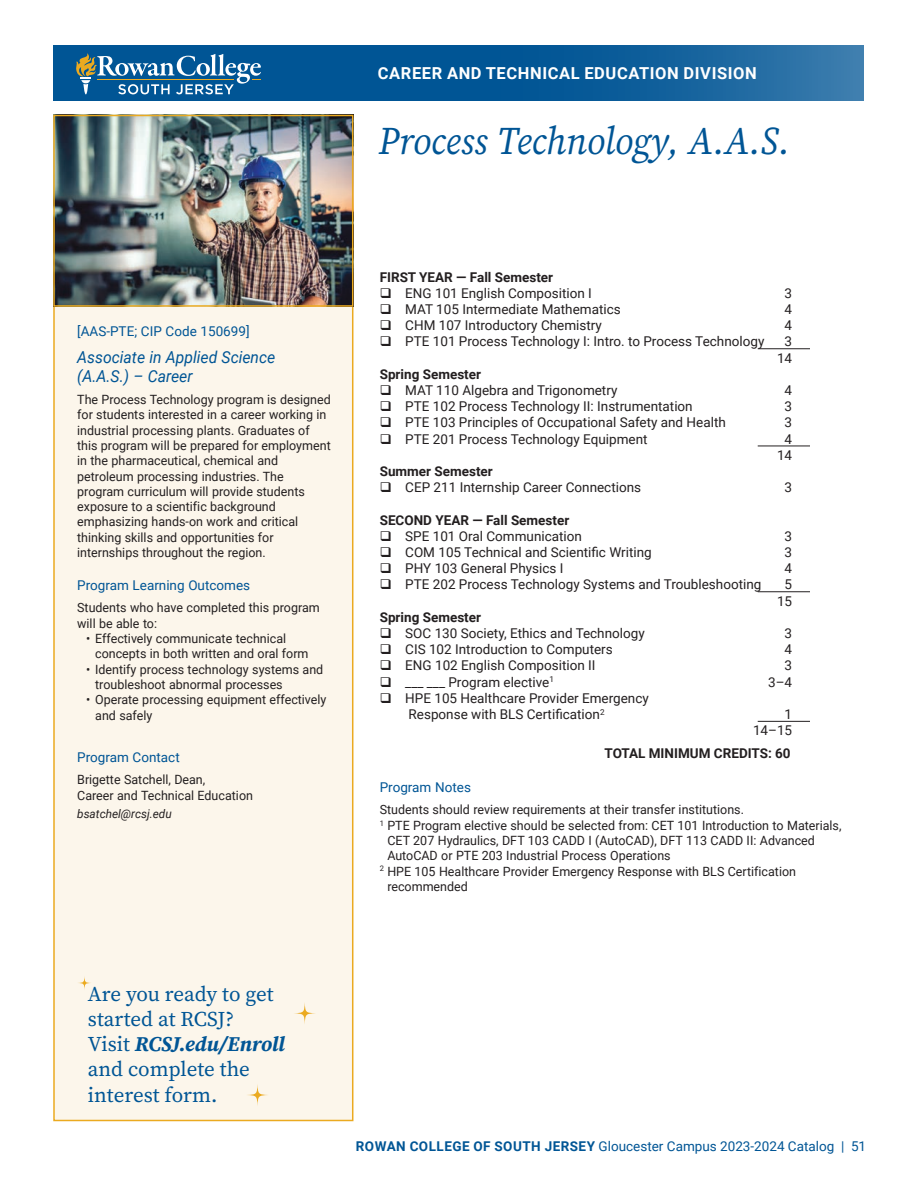
<style>
.page{position:relative;width:918px;height:1188px;background:#fff}
.page>*{position:absolute;margin:0;border:0;box-sizing:border-box;transform-origin:0 0}
.L3__ProgramHeadline{font:italic 39px "Source Serif Pro";color:#005595;scale:.95 1}
.t1{font:21px/25.2px "Source Serif Pro";color:#005595}
._4b__Degree_Subhead{font:italic 16.5px/19.5px "Roboto";color:#005595;scale:.95 1}
.t2{font:700 16.5px "Roboto";letter-spacing:.035em;color:#fff}
._3b__courses{font:13.5px/16.2px "Roboto";color:#231f20}
._4c__Program_Learning_Outcomes{font:13.5px "Roboto";color:#005595}
._3a__Year_Semester_Subhead{font:700 13.5px "Roboto";color:#231f20}
.Total_Credits{font:700 13.5px "Roboto";color:#231f20}
.total_credits{font:13.5px "Roboto";color:#231f20}
.Catalog_text_8_5{font:12.75px/15.3px "Roboto";color:#231f20}
.b_c__Bullet_List{font:12.75px/15.3px "Roboto";color:#231f20}
.Catalog_text_8_5-2{font:italic 12px "Roboto";color:#231f20}
.s1{font-weight:700;font-style:italic}
.s2{font-weight:700}
</style>
<div class="page">
<svg style="left:54px;top:45px;width:810px;height:56px;fill:#025695"></svg>
<svg style="left:76px;top:53px;width:185px;height:41px"></svg>
<div style="left:53px;top:115px;width:300px;height:1006px;background:#fcf6eb;border:2px solid #ebaa20"></div>
<svg style="left:246px;top:1084px;width:23px;height:22px"></svg>
<svg style="left:294px;top:1002px;width:22px;height:22px"></svg>
<svg style="left:77px;top:976px;width:15px;height:14px"></svg>
<img style="left:56px;top:118px;width:294px;height:186px">
<div style="left:53px;top:115px;width:300px;height:192px;border:2px solid #ebaa20"></div>
<hr style="left:758px;top:348px;width:52px;height:1px;background:#231f20">
<hr style="left:758px;top:446px;width:52px;height:1px;background:#231f20">
<hr style="left:758px;top:591px;width:52px;height:1px;background:#231f20">
<hr style="left:758px;top:721px;width:52px;height:1px;background:#231f20">
<p class="t2" style="left:378px;top:62px;width:380px">CAREER AND TECHNICAL EDUCATION DIVISION</p>
<p class="L3__ProgramHeadline" style="left:378px;top:114px;width:435px">Process Technology, A.A.S.</p>
<p class="_4c__Program_Learning_Outcomes" style="left:77px;top:322px;width:174px">[AAS-PTE; CIP Code 150699]</p>
<p class="_4b__Degree_Subhead" style="left:77px;top:346px;width:210px">Associate in Applied Science (A.A.S.) – Career</p>
<p class="Catalog_text_8_5" style="left:77px;top:391px;width:255px">The Process Technology program is designed for students interested in a career working in industrial processing plants. Graduates of this program will be prepared for employment in the pharmaceutical, chemical and petroleum processing industries. The program curriculum will provide students exposure to a scientific background emphasizing hands-on work and critical thinking skills and opportunities for internships throughout the region.</p>
<p class="_4c__Program_Learning_Outcomes" style="left:77px;top:576px;width:174px">Program Learning Outcomes</p>
<p class="Catalog_text_8_5" style="left:77px;top:600px;width:244px">Students who have completed this program will be able to:</p>
<p class="b_c__Bullet_List" style="left:95px;top:630px;width:215px;text-indent:-9px">• Effectively communicate technical concepts in both written and oral form</p>
<p class="b_c__Bullet_List" style="left:95px;top:661px;width:230px;text-indent:-9px">• Identify process technology systems and troubleshoot abnormal processes</p>
<p class="b_c__Bullet_List" style="left:95px;top:692px;width:233px;text-indent:-9px">• Operate processing equipment effectively and safely</p>
<p class="_4c__Program_Learning_Outcomes" style="left:77px;top:748px;width:104px">Program Contact</p>
<p class="Catalog_text_8_5" style="left:77px;top:772px;width:177px">Brigette Satchell, Dean,<br>Career and Technical Education</p>
<p class="Catalog_text_8_5-2" style="left:77px;top:805px;width:96px">bsatchel@rcsj.edu</p>
<p class="_3a__Year_Semester_Subhead" style="left:380px;top:267px;width:175px">FIRST YEAR — Fall Semester</p>
<p class="_3b__courses" style="left:380px;top:284px;width:214px">❑ ENG 101 English Composition I</p>
<p class="_3b__courses" style="left:785px;top:284px;width:9px">3</p>
<p class="_3b__courses" style="left:380px;top:301px;width:243px">❑ MAT 105 Intermediate Mathematics</p>
<p class="_3b__courses" style="left:785px;top:301px;width:9px">4</p>
<p class="_3b__courses" style="left:380px;top:317px;width:224px">❑ CHM 107 Introductory Chemistry</p>
<p class="_3b__courses" style="left:785px;top:317px;width:9px">4</p>
<p class="_3b__courses" style="left:380px;top:333px;width:386px">❑ PTE 101 Process Technology I: Intro. to Process Technology</p>
<p class="_3b__courses" style="left:785px;top:333px;width:9px">3</p>
<p class="total_credits" style="left:777px;top:348px;width:17px">14</p>
<p class="_3a__Year_Semester_Subhead" style="left:380px;top:365px;width:103px">Spring Semester</p>
<p class="_3b__courses" style="left:380px;top:382px;width:239px">❑ MAT 110 Algebra and Trigonometry</p>
<p class="_3b__courses" style="left:785px;top:382px;width:9px">4</p>
<p class="_3b__courses" style="left:380px;top:398px;width:315px">❑ PTE 102 Process Technology II: Instrumentation</p>
<p class="_3b__courses" style="left:785px;top:398px;width:9px">3</p>
<p class="_3b__courses" style="left:380px;top:414px;width:348px">❑ PTE 103 Principles of Occupational Safety and Health</p>
<p class="_3b__courses" style="left:785px;top:414px;width:9px">3</p>
<p class="_3b__courses" style="left:380px;top:430px;width:269px">❑ PTE 201 Process Technology Equipment</p>
<p class="_3b__courses" style="left:785px;top:430px;width:9px">4</p>
<p class="total_credits" style="left:777px;top:446px;width:17px">14</p>
<p class="_3a__Year_Semester_Subhead" style="left:380px;top:462px;width:115px">Summer Semester</p>
<p class="_3b__courses" style="left:380px;top:479px;width:263px">❑ CEP 211 Internship Career Connections</p>
<p class="_3b__courses" style="left:785px;top:479px;width:9px">3</p>
<p class="_3a__Year_Semester_Subhead" style="left:380px;top:510px;width:191px">SECOND YEAR — Fall Semester</p>
<p class="_3b__courses" style="left:380px;top:527px;width:204px">❑ SPE 101 Oral Communication</p>
<p class="_3b__courses" style="left:785px;top:527px;width:9px">3</p>
<p class="_3b__courses" style="left:380px;top:544px;width:274px">❑ COM 105 Technical and Scientific Writing</p>
<p class="_3b__courses" style="left:785px;top:544px;width:9px">3</p>
<p class="_3b__courses" style="left:380px;top:560px;width:185px">❑ PHY 103 General Physics I</p>
<p class="_3b__courses" style="left:785px;top:560px;width:9px">4</p>
<p class="_3b__courses" style="left:380px;top:576px;width:383px">❑ PTE 202 Process Technology Systems and Troubleshooting</p>
<p class="_3b__courses" style="left:785px;top:576px;width:9px">5</p>
<p class="total_credits" style="left:777px;top:591px;width:17px">15</p>
<p class="_3a__Year_Semester_Subhead" style="left:380px;top:608px;width:103px">Spring Semester</p>
<p class="_3b__courses" style="left:380px;top:625px;width:267px">❑ SOC 130 Society, Ethics and Technology</p>
<p class="_3b__courses" style="left:785px;top:625px;width:9px">3</p>
<p class="_3b__courses" style="left:380px;top:641px;width:235px">❑ CIS 102 Introduction to Computers</p>
<p class="_3b__courses" style="left:785px;top:641px;width:9px">4</p>
<p class="_3b__courses" style="left:380px;top:657px;width:217px">❑ ENG 102 English Composition II</p>
<p class="_3b__courses" style="left:785px;top:657px;width:9px">3</p>
<p class="_3b__courses" style="left:380px;top:673px;width:176px">❑ ___ ___ Program elective<sup>1</sup></p>
<p class="_3b__courses" style="left:768px;top:673px;width:26px">3–4</p>
<p class="_3b__courses" style="left:409px;top:689px;width:242px;text-indent:-29px">❑ HPE 105 Healthcare Provider Emergency<br>Response with BLS Certification<sup>2</sup></p>
<p class="_3b__courses" style="left:785px;top:706px;width:9px">1</p>
<p class="total_credits" style="left:753px;top:721px;width:41px">14–15</p>
<p class="Total_Credits" style="left:605px;top:744px;width:188px">TOTAL MINIMUM CREDITS: 60</p>
<p class="_4c__Program_Learning_Outcomes" style="left:380px;top:778px;width:93px">Program Notes</p>
<p class="Catalog_text_8_5" style="left:380px;top:802px;width:366px">Students should review requirements at their transfer institutions.</p>
<p class="Catalog_text_8_5" style="left:387px;top:817px;width:456px;text-indent:-8px"><sup>1</sup> PTE Program elective should be selected from: CET 101 Introduction to Materials,<br>CET 207 Hydraulics, DFT 103 CADD I (AutoCAD), DFT 113 CADD II: Advanced<br>AutoCAD or PTE 203 Industrial Process Operations</p>
<p class="Catalog_text_8_5" style="left:387px;top:863px;width:410px;text-indent:-8px"><sup>2</sup> HPE 105 Healthcare Provider Emergency Response with BLS Certification recommended</p>
<h2 class="t1" style="left:88px;top:981px;width:198px">Are you ready to get started at RCSJ?<br>Visit <span class="s1">RCSJ.edu/Enroll </span>and complete the interest form.</h2>
<p class="_4c__Program_Learning_Outcomes" style="left:356px;top:1137px;width:512px"><span class="s2">ROWAN COLLEGE OF SOUTH JERSEY</span> Gloucester Campus 2023-2024 Catalog | 51</p>
</div>
